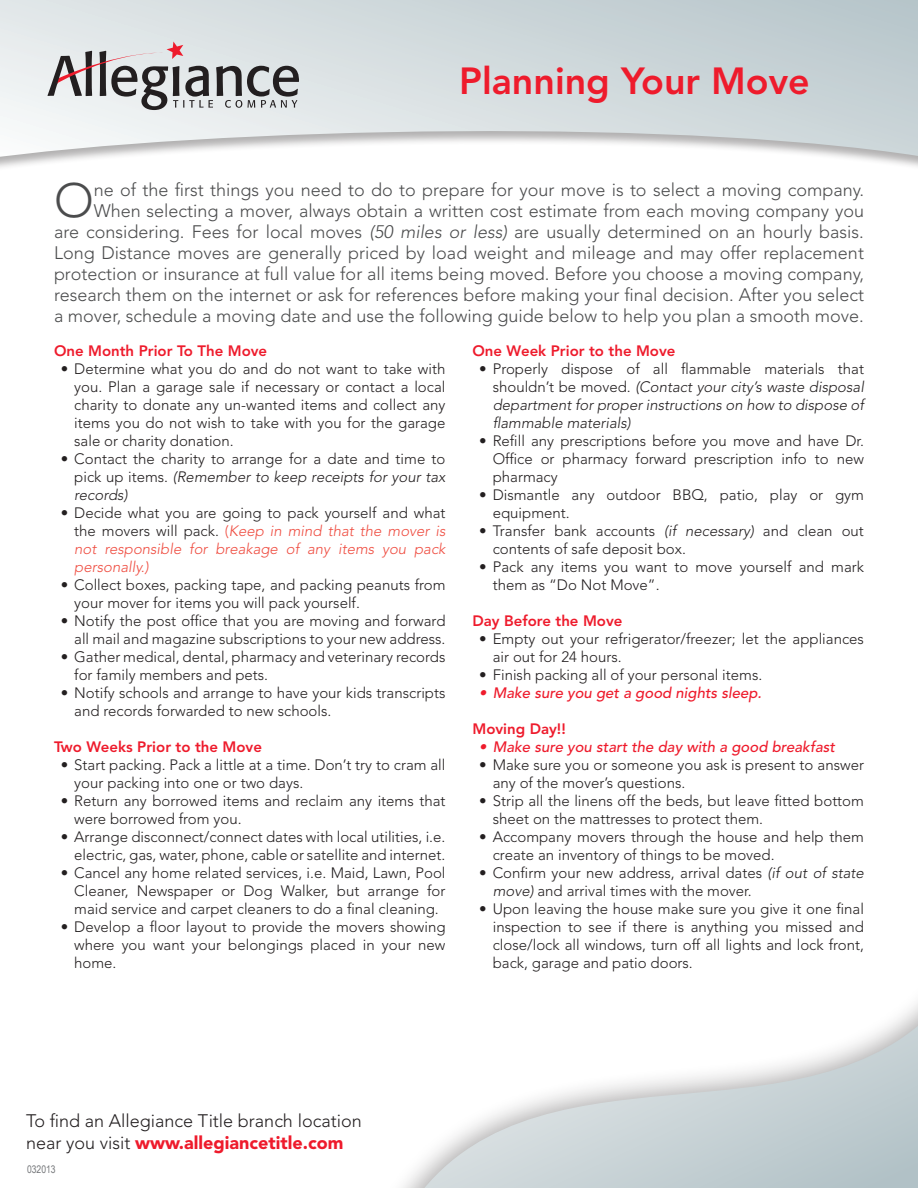
<style>
.page{position:relative;width:918px;height:1188px;background:#fff}
.page>*{position:absolute;margin:0;border:0;box-sizing:border-box;transform-origin:0 0}
.t1{font:300 47.7px "Avenir LT Std";color:#4b4c4d}
.t2{font:800 37.5px "Avenir LT Std";color:#ee1b2c}
.t3{font:300 18px/21px "Avenir LT Std";color:#4b4c4d;text-align:right}
.t4{font:300 18px/21.6px "Avenir LT Std";color:#231f20}
.t5{font:300 15px/18px "Avenir LT Std";color:#231f20}
.t6{font:italic 300 15px/18px "Avenir LT Std";color:#231f20;text-align:justify}
.t7{font:italic 300 15px/18px "Avenir LT Std";color:#ef4d41;text-align:justify}
.t8{font:800 15px "Avenir LT Std";color:#ee1b2c}
.t9{font:italic 500 15px "Avenir LT Std";color:#ee1b2c}
.t10{font:10.5px "Arial Narrow";color:#76787b}
.s1{font-style:italic}
.s2{font-style:normal;color:#231f20}
.s3{font-style:normal}
.s4{font-weight:900;color:#ee1b2c}
</style>
<div class="page">
<svg style="left:0;top:0;width:918px;height:160px"></svg>
<svg style="left:48px;top:42px;width:251px;height:68px"></svg>
<svg style="left:405px;top:1003px;width:513px;height:185px"></svg>
<p class="t2" style="left:459px;top:58px;width:352px">Planning Your Move</p>
<p class="t3" style="left:54px;top:179px;width:812px">ne of the first things you need to do to prepare for your move is to select a moving company.<br>When selecting a mover, always obtain a written cost estimate from each moving company you<br>are considering. Fees for local moves <span class="s1">(50 miles or less)</span> are usually determined on an hourly basis.<br>Long Distance moves are generally priced by load weight and mileage and may offer replacement protection or insurance at full value for all items being moved. Before you choose a moving company, research them on the internet or ask for references before making your final decision. After you select a mover, schedule a moving date and use the following guide below to help you plan a smooth move.</p>
<p class="t1" style="left:54px;top:172px;width:41px">O</p>
<p class="t8" style="left:54px;top:342px;width:215px">One Month Prior To The Move</p>
<p class="t5" style="left:74px;top:359px;width:373px;text-align:justify;text-indent:-14px">• Determine what you do and do not want to take with you. Plan a garage sale if necessary or contact a local charity to donate any un-wanted items and collect any items you do not wish to take with you for the garage sale or charity donation.</p>
<p class="t5" style="left:74px;top:449px;width:373px;text-align:justify;text-indent:-14px">• Contact the charity to arrange for a date and time to pick up items. <span class="s1">(Remember to keep receipts for your tax records)</span></p>
<p class="t7" style="left:74px;top:504px;width:373px;text-indent:-14px"><span class="s2">• Decide what you are going to pack yourself and what the movers will pack.</span> <span class="s3">(</span>Keep in mind that the mover is not responsible for breakage of any items you pack personally.)</p>
<p class="t5" style="left:74px;top:575px;width:373px;text-indent:-14px">• Collect boxes, packing tape, and packing peanuts from your mover for items you will pack yourself.</p>
<p class="t5" style="left:61px;top:611px;width:386px;text-align:right">• Notify the post office that you are moving and forward all mail and magazine subscriptions to your new address.</p>
<p class="t5" style="left:74px;top:647px;width:373px;text-indent:-14px">• Gather medical, dental, pharmacy and veterinary records for family members and pets.</p>
<p class="t5" style="left:74px;top:683px;width:373px;text-indent:-14px">• Notify schools and arrange to have your kids transcripts and records forwarded to new schools.</p>
<p class="t8" style="left:54px;top:738px;width:209px">Two Weeks Prior to the Move</p>
<p class="t5" style="left:74px;top:755px;width:373px;text-indent:-14px">• Start packing. Pack a little at a time. Don’t try to cram all your packing into one or two days.</p>
<p class="t5" style="left:74px;top:791px;width:373px;text-indent:-14px">• Return any borrowed items and reclaim any items that were borrowed from you.</p>
<p class="t5" style="left:61px;top:827px;width:386px;text-align:right">• Arrange disconnect/connect dates with local utilities, i.e. electric, gas, water, phone, cable or satellite and internet.</p>
<p class="t5" style="left:74px;top:863px;width:373px;text-align:justify;text-indent:-14px">• Cancel any home related services, i.e. Maid, Lawn, Pool Cleaner, Newspaper or Dog Walker, but arrange for maid service and carpet cleaners to do a final cleaning.</p>
<p class="t5" style="left:74px;top:917px;width:373px;text-align:justify;text-indent:-14px">• Develop a floor layout to provide the movers showing where you want your belongings placed in your new home.</p>
<p class="t8" style="left:472px;top:342px;width:204px">One Week Prior to the Move</p>
<p class="t6" style="left:493px;top:360px;width:373px;text-indent:-14px"><span class="s3">• Properly dispose of all flammable materials that shouldn’t be moved.</span> (Contact your city’s waste disposal department for proper instructions on how to dispose of flammable materials)</p>
<p class="t5" style="left:493px;top:431px;width:373px;text-align:justify;text-indent:-14px">• Refill any prescriptions before you move and have Dr.<br>Office or pharmacy forward prescription info to new pharmacy</p>
<p class="t5" style="left:493px;top:485px;width:373px;text-indent:-14px">• Dismantle any outdoor BBQ, patio, play or gym equipment.</p>
<p class="t5" style="left:493px;top:521px;width:373px;text-indent:-14px">• Transfer bank accounts <span class="s1">(if necessary)</span> and clean out contents of safe deposit box.</p>
<p class="t5" style="left:493px;top:557px;width:373px;text-indent:-14px">• Pack any items you want to move yourself and mark them as “Do Not Move”.</p>
<p class="t8" style="left:472px;top:612px;width:151px">Day Before the Move</p>
<p class="t5" style="left:493px;top:629px;width:373px;text-indent:-14px">• Empty out your refrigerator/freezer; let the appliances air out for 24 hours.</p>
<p class="t5" style="left:479px;top:665px;width:285px">• Finish packing all of your personal items.</p>
<p class="t9" style="left:479px;top:684px;width:284px">• Make sure you get a good nights sleep.</p>
<p class="t8" style="left:472px;top:720px;width:95px">Moving Day!!</p>
<p class="t9" style="left:479px;top:738px;width:357px">• Make sure you start the day with a good breakfast</p>
<p class="t5" style="left:493px;top:755px;width:373px;text-indent:-14px">• Make sure you or someone you ask is present to answer any of the mover’s questions.</p>
<p class="t5" style="left:493px;top:791px;width:373px;text-indent:-14px">• Strip all the linens off the beds, but leave fitted bottom sheet on the mattresses to protect them.</p>
<p class="t5" style="left:493px;top:827px;width:373px;text-indent:-14px">• Accompany movers through the house and help them create an inventory of things to be moved.</p>
<p class="t5" style="left:493px;top:863px;width:373px;text-indent:-14px">• Confirm your new address, arrival dates <span class="s1">(if out of state move)</span> and arrival times with the mover.</p>
<p class="t5" style="left:493px;top:899px;width:373px;text-align:justify;text-indent:-14px">• Upon leaving the house make sure you give it one final inspection to see if there is anything you missed and close/lock all windows, turn off all lights and lock front, back, garage and patio doors.</p>
<p class="t4" style="left:26px;top:1110px;width:337px">To find an Allegiance Title branch location near you visit <span class="s4">www.allegiancetitle.com</span></p>
<p class="t10" style="left:27px;top:1162px;width:30px">032013</p>
</div>
